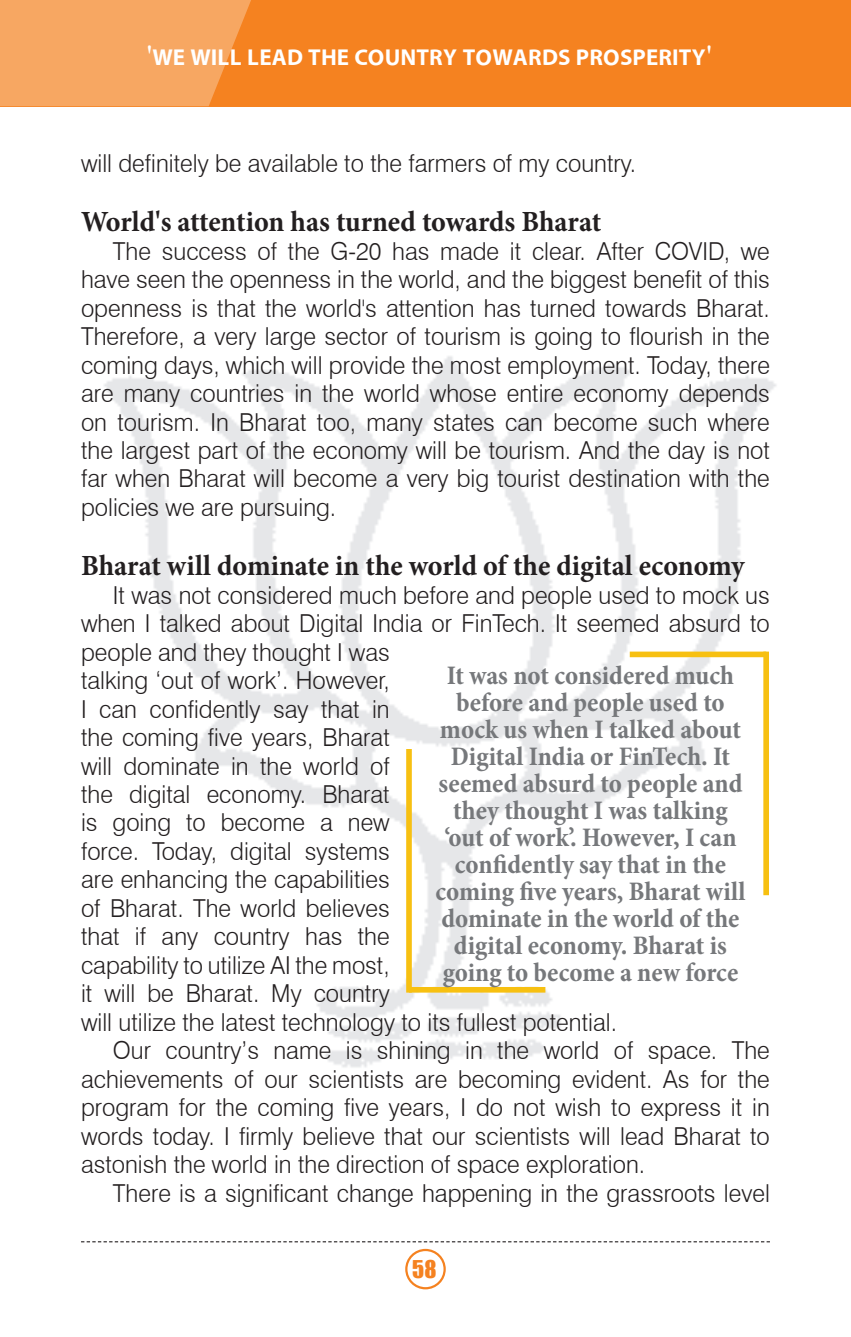
<style>
.page{position:relative;width:851px;height:1337px;background:#fff}
.page>*{position:absolute;margin:0;border:0;box-sizing:border-box;transform-origin:0 0}
.t1{font:700 29.25px "Minion Pro";color:#231f20;scale:.96 1}
.t2{font:29.25px "Four C Heera";color:#fff}
.t3{font:700 condensed 27px/27px "Minion Pro";color:#76787b;text-align:center}
.t4{font:300 24.75px/28.3px "Swiss 721 BT";color:#231f20;text-align:justify;scale:.96 1}
.t5{font:22.5px "Impact";color:#f58220}
</style>
<div class="page">
<div style="left:0;top:0;width:850px;height:106px;background:#f58220"></div>
<svg style="left:0;top:0;width:251px;height:106px;background:#f6a35c"></svg>
<svg style="left:81px;top:1241px;width:689px;height:1px"></svg>
<img style="left:104px;top:356px;width:672px;height:712px">
<div style="left:405px;top:1248px;width:41px;height:41px;border:2px solid #f58220;border-radius:50%"></div>
<div style="left:409px;top:987px;width:136px;height:5px;background:#f7c011"></div>
<div style="left:406px;top:749px;width:6px;height:243px;background:#f7c011"></div>
<div style="left:629px;top:651px;width:137px;height:6px;background:#f7c011"></div>
<div style="left:763px;top:651px;width:6px;height:244px;background:#f7c011"></div>
<p class="t2" style="left:146px;top:40px;width:567px">'WE WILL LEAD THE COUNTRY TOWARDS PROSPERITY'</p>
<p class="t4" style="left:81px;top:149px;width:580px">will definitely be available to the farmers of my country.</p>
<p class="t1" style="left:81px;top:201px;width:543px">World's attention has turned towards Bharat</p>
<p class="t4" style="left:81px;top:236px;width:719px;text-indent:32px">The success of the G-20 has made it clear. After COVID, we have seen the openness in the world, and the biggest benefit of this openness is that the world's attention has turned towards Bharat.<br>Therefore, a very large sector of tourism is going to flourish in the coming days, which will provide the most employment. Today, there are many countries in the world whose entire economy depends on tourism. In Bharat too, many states can become such where the largest part of the economy will be tourism. And the day is not far when Bharat will become a very big tourist destination with the policies we are pursuing.</p>
<p class="t1" style="left:81px;top:545px;width:692px">Bharat will dominate in the world of the digital economy</p>
<p class="t4" style="left:81px;top:580px;width:719px;text-align:left;text-indent:32px">It was not considered much before and people used to mock us when I talked about Digital India or FinTech. It seemed absurd to people and they thought I was<br>talking ‘out of work’. However,<br>I can confidently say that in<br>the coming five years, Bharat<br>will dominate in the world of<br>the digital economy. Bharat<br>is going to become a new<br>force. Today, digital systems<br>are enhancing the capabilities<br>of Bharat. The world believes<br>that if any country has the<br>capability to utilize AI the most,<br>it will be Bharat. My country<br>will utilize the latest technology to its fullest potential.</p>
<p class="t4" style="left:81px;top:1036px;width:719px;text-indent:32px">Our country’s name is shining in the world of space. The achievements of our scientists are becoming evident. As for the program for the coming five years, I do not wish to express it in words today. I firmly believe that our scientists will lead Bharat to astonish the world in the direction of space exploration.</p>
<p class="t4" style="left:113px;top:1178px;width:685px">There is a significant change happening in the grassroots level</p>
<p class="t3" style="left:435px;top:661px;width:311px">It was not considered much before and people used to mock us when I talked about<br>Digital India or FinTech. It seemed absurd to people and they thought I was talking ‘out of work’. However, I can confidently say that in the coming five years, Bharat will dominate in the world of the digital economy. Bharat is going to become a new force</p>
<p class="t5" style="left:412px;top:1251px;width:26px">58</p>
</div>
